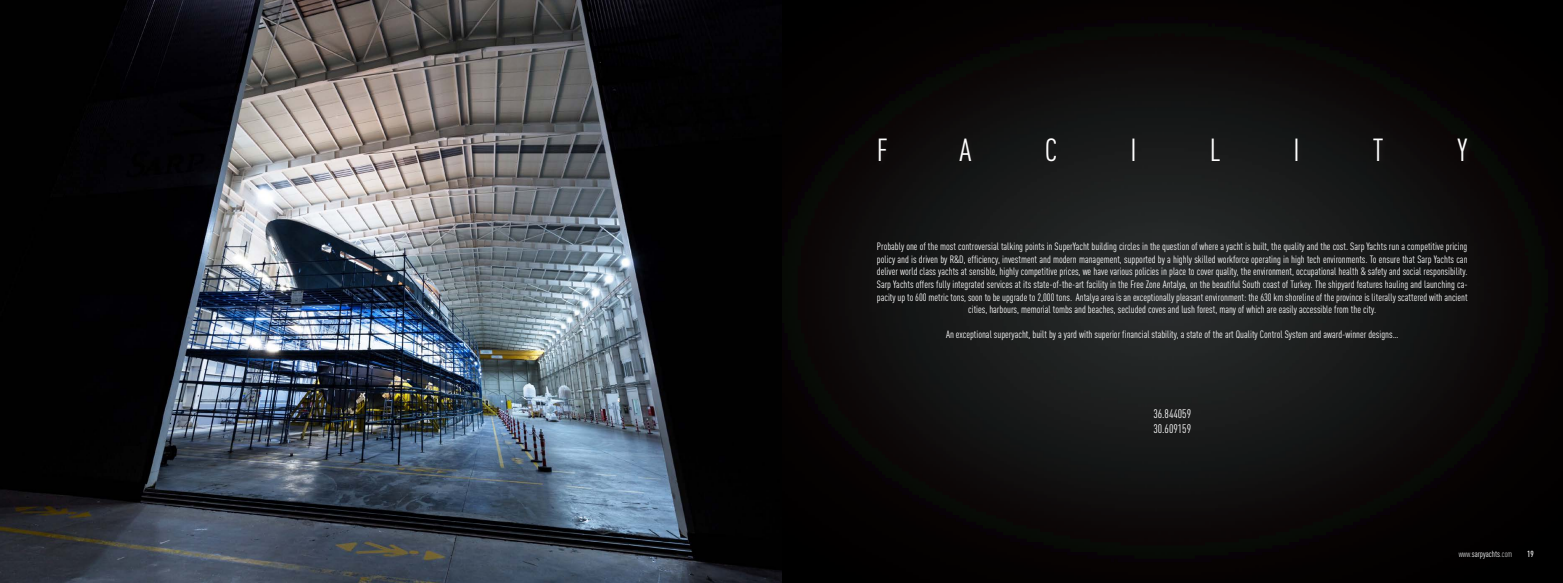
<style>
.page{position:relative;width:1563px;height:583px;background:#fff}
.page>*{position:absolute;margin:0;border:0;box-sizing:border-box;transform-origin:0 0}
.t1{font:condensed 31.5px "DIN Pro";color:#fff}
.t2{font:condensed 12.25px "DIN Pro";color:#fff}
.t3{font:condensed 10.5px/12.6px "DIN Pro";color:#fff;text-align:center}
.t4{font:condensed 8.75px "DIN Pro";color:#fff}
.t5{font:500 condensed 8.75px "DIN Pro";color:#fff}
.s1{font-weight:300}
</style>
<div class="page">
<img style="left:781px;top:0;width:782px;height:583px">
<img style="left:0;top:0;width:781px;height:583px">
<div style="left:875px;top:135px;width:599px;height:33px;background:#231f20;opacity:.75"></div>
<p class="t1" style="left:877px;top:127px;width:13px">F</p>
<p class="t1" style="left:959px;top:127px;width:13px">A</p>
<p class="t1" style="left:1045px;top:127px;width:14px">C</p>
<p class="t1" style="left:1130px;top:127px;width:8px">I</p>
<p class="t1" style="left:1209px;top:127px;width:12px">L</p>
<p class="t1" style="left:1293px;top:127px;width:8px">I</p>
<p class="t1" style="left:1373px;top:127px;width:12px">T</p>
<p class="t1" style="left:1457px;top:127px;width:11px">Y</p>
<p class="t3" style="left:877px;top:239px;width:592px">Probably one of the most controversial talking points in SuperYacht building circles in the question of where a yacht is built, the quality and the cost. Sarp Yachts run a competitive pricing policy and is driven by R&amp;D, efficiency, investment and modern management, supported by a highly skilled workforce operating in high tech environments. To ensure that Sarp Yachts can deliver world class yachts at sensible, highly competitive prices, we have various policies in place to cover quality, the environment, occupational health &amp; safety and social responsibility.<br>Sarp Yachts offers fully integrated services at its state-of-the-art facility in the Free Zone Antalya, on the beautiful South coast of Turkey. The shipyard features hauling and launching ca&shy;pacity up to 600 metric tons, soon to be upgrade to 2,000 tons. Antalya area is an exceptionally pleasant environment: the 630 km shoreline of the province is literally scattered with ancient cities, harbours, memorial tombs and beaches, secluded coves and lush forest, many of which are easily accessible from the city.</p>
<p class="t3" style="left:946px;top:328px;width:454px">An exceptional superyacht, built by a yard with superior financial stability, a state of the art Quality Control System and award-winner designs…</p>
<p class="t2" style="left:1153px;top:405px;width:39px">36.844059</p>
<p class="t2" style="left:1153px;top:420px;width:39px">30.609159</p>
<p class="t4" style="left:1458px;top:547px;width:55px"><span class="s1">www.</span>sarpyachts<span class="s1">.com</span></p>
<p class="t5" style="left:1527px;top:547px;width:8px">19</p>
</div>
